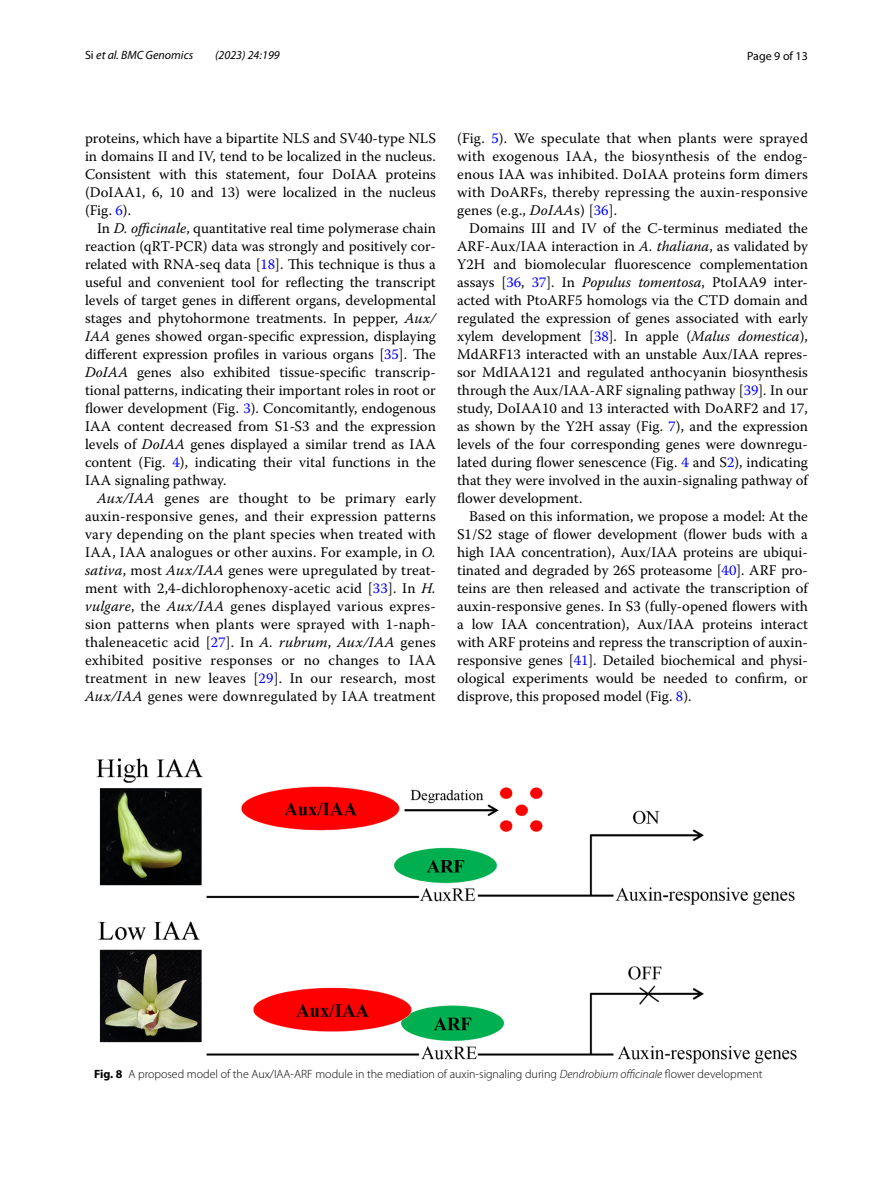
<style>
.page{position:relative;width:893px;height:1187px;background:#fff}
.page>*{position:absolute;margin:0;border:0;box-sizing:border-box;transform-origin:0 0}
.t1{font:14.7px/18px "Warnock Pro";color:#000;text-align:justify}
.t2{font:300 12px "Myriad Pro";color:#000}
.t3{font:italic 12px "Myriad Pro";color:#000}
.t4{font:12px "Myriad Pro";color:#000}
.s1{font-style:normal}
.s2{color:#00f}
.s3{font-style:italic}
.s4{font-weight:700}
</style>
<div class="page">
<img style="left:96px;top:758px;width:701px;height:305px">
<p class="t3" style="left:85px;top:48px;width:110px"><span class="s1">Si</span> et al. BMC Genomics</p>
<p class="t3" style="left:215px;top:48px;width:66px">(2023) 24:199</p>
<p class="t4" style="left:747px;top:48px;width:62px">Page 9 of 13</p>
<p class="t1" style="left:85px;top:128px;width:352px">proteins, which have a bipartite NLS and SV40-type NLS in domains II and IV, tend to be localized in the nucleus.<br>Consistent with this statement, four DoIAA proteins (DoIAA1, 6, 10 and 13) were localized in the nucleus (Fig. <span class="s2">6</span>).</p>
<p class="t1" style="left:85px;top:218px;width:352px;text-indent:12px">In <span class="s3">D. officinale</span>, quantitative real time polymerase chain reaction (qRT-PCR) data was strongly and positively cor&shy;related with RNA-seq data [<span class="s2">18</span>]. This technique is thus a useful and convenient tool for reflecting the transcript levels of target genes in different organs, developmental stages and phytohormone treatments. In pepper, <span class="s3">Aux/ IAA</span> genes showed organ-specific expression, displaying different expression profiles in various organs [<span class="s2">35</span>]. The <span class="s3">DoIAA</span> genes also exhibited tissue-specific transcrip&shy;tional patterns, indicating their important roles in root or flower development (Fig. <span class="s2">3</span>). Concomitantly, endogenous IAA content decreased from S1-S3 and the expression levels of <span class="s3">DoIAA</span> genes displayed a similar trend as IAA content (Fig. <span class="s2">4</span>), indicating their vital functions in the IAA signaling pathway.</p>
<p class="t1" style="left:85px;top:488px;width:352px;text-indent:12px"><span class="s3">Aux/IAA</span> genes are thought to be primary early auxin-responsive genes, and their expression patterns vary depending on the plant species when treated with IAA, IAA analogues or other auxins. For example, in <span class="s3">O. sativa</span>, most <span class="s3">Aux/IAA</span> genes were upregulated by treat&shy;ment with 2,4-dichlorophenoxy-acetic acid [<span class="s2">33</span>]. In <span class="s3">H. vulgare</span>, the <span class="s3">Aux/IAA</span> genes displayed various expres&shy;sion patterns when plants were sprayed with 1-naph&shy;thaleneacetic acid [<span class="s2">27</span>]. In <span class="s3">A. rubrum</span>, <span class="s3">Aux/IAA</span> genes exhibited positive responses or no changes to IAA treatment in new leaves [<span class="s2">29</span>]. In our research, most <span class="s3">Aux/IAA</span> genes were downregulated by IAA treatment</p>
<p class="t1" style="left:457px;top:128px;width:352px">(Fig. <span class="s2">5</span>). We speculate that when plants were sprayed with exogenous IAA, the biosynthesis of the endog&shy;enous IAA was inhibited. DoIAA proteins form dimers with DoARFs, thereby repressing the auxin-responsive genes (e.g., <span class="s3">DoIAA</span>s) [<span class="s2">36</span>].</p>
<p class="t1" style="left:457px;top:218px;width:352px;text-indent:12px">Domains III and IV of the C-terminus mediated the ARF-Aux/IAA interaction in <span class="s3">A. thaliana</span>, as validated by Y2H and biomolecular fluorescence complementation assays [<span class="s2">36</span>, <span class="s2">37</span>]. In <span class="s3">Populus tomentosa</span>, PtoIAA9 inter&shy;acted with PtoARF5 homologs via the CTD domain and regulated the expression of genes associated with early xylem development [<span class="s2">38</span>]. In apple (<span class="s3">Malus domestica</span>), MdARF13 interacted with an unstable Aux/IAA repres&shy;sor MdIAA121 and regulated anthocyanin biosynthesis through the Aux/IAA-ARF signaling pathway [<span class="s2">39</span>]. In our study, DoIAA10 and 13 interacted with DoARF2 and 17, as shown by the Y2H assay (Fig. <span class="s2">7</span>), and the expression levels of the four corresponding genes were downregu&shy;lated during flower senescence (Fig. <span class="s2">4</span> and S<span class="s2">2</span>), indicating that they were involved in the auxin-signaling pathway of flower development.</p>
<p class="t1" style="left:457px;top:506px;width:352px;text-indent:12px">Based on this information, we propose a model: At the S1/S2 stage of flower development (flower buds with a high IAA concentration), Aux/IAA proteins are ubiqui&shy;tinated and degraded by 26S proteasome [<span class="s2">40</span>]. ARF pro&shy;teins are then released and activate the transcription of auxin-responsive genes. In S3 (fully-opened flowers with a low IAA concentration), Aux/IAA proteins interact with ARF proteins and repress the transcription of auxin&shy;responsive genes [<span class="s2">41</span>]. Detailed biochemical and physi&shy;ological experiments would be needed to confirm, or disprove, this proposed model (Fig. <span class="s2">8</span>).</p>
<p class="t2" style="left:94px;top:1067px;width:670px"><span class="s4">Fig. 8</span> A proposed model of the Aux/IAA-ARF module in the mediation of auxin-signaling during <span class="s3">Dendrobium officinale</span> flower development</p>
</div>
